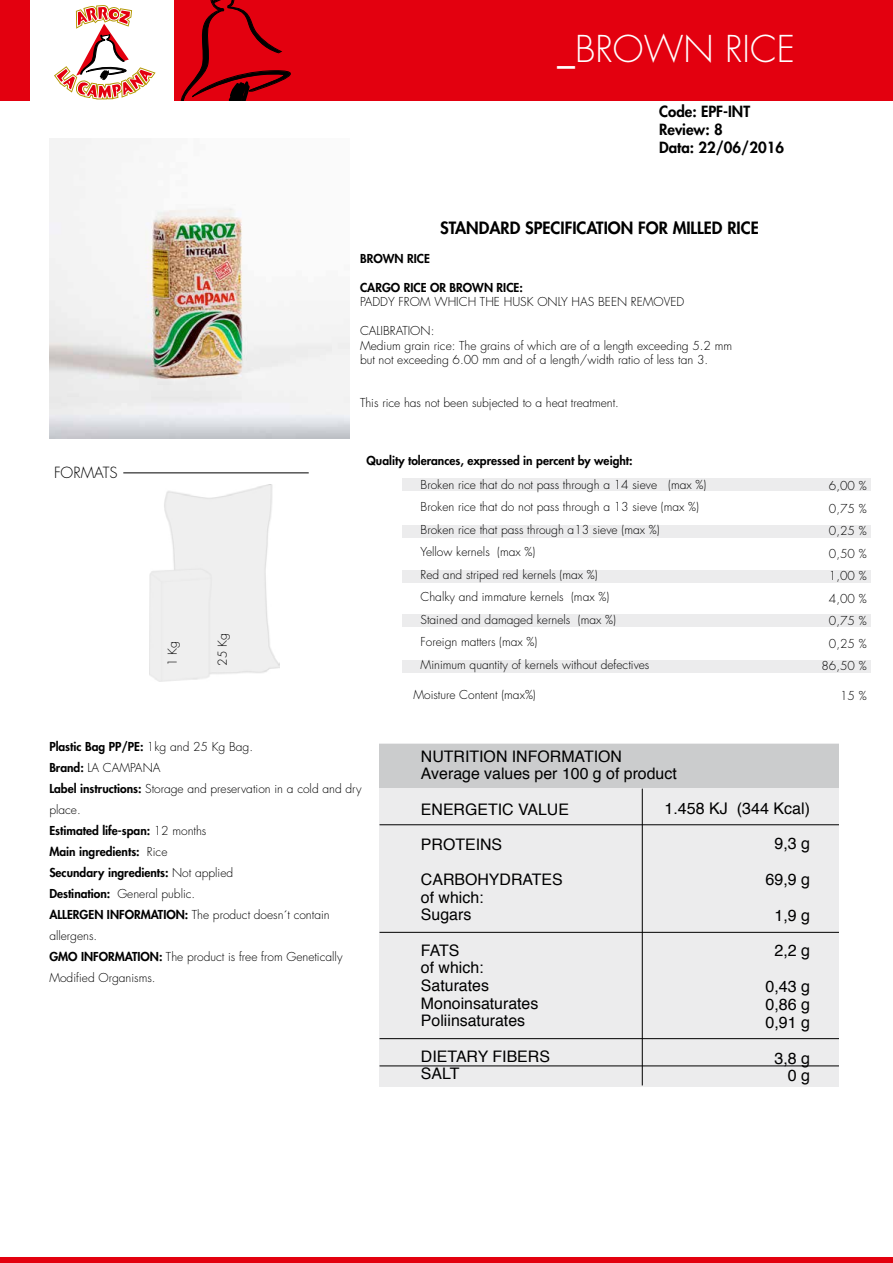
<style>
.page{position:relative;width:893px;height:1263px;background:#fff}
.page>*{position:absolute;margin:0;border:0;box-sizing:border-box;transform-origin:0 0}
.t1{font:300 36px "Futura";color:#fff}
.t2{font:800 16.5px "Futura";color:#000}
.t3{font:16.05px/17.9px "Helvetica";color:#000;text-align:justify}
.t4{font:15.9px/17.7px "Helvetica";color:#000}
.t5{font:800 15px/18px "Futura";color:#000}
.t6{font:300 15px "Futura";color:#000}
.t7{font:300 12px/22.5px "Futura";color:#000}
.t8{font:800 12px "Futura";color:#000}
.s1{font-weight:800}
</style>
<div class="page">
<img style="left:149px;top:485px;width:131px;height:196px">
<svg style="left:54px;top:5px;width:102px;height:95px"></svg>
<div style="left:0;top:0;width:30px;height:101px;background:#e3000f"></div>
<div style="left:174px;top:0;width:719px;height:101px;background:#e3000f"></div>
<svg style="left:180px;top:0;width:111px;height:101px"></svg>
<div style="left:0;top:1257px;width:893px;height:6px;background:#e3000f"></div>
<hr style="left:123px;top:473px;width:186px;height:1px;background:#000">
<div style="left:402px;top:478px;width:469px;height:13px;background:#ececed"></div>
<div style="left:402px;top:525px;width:469px;height:13px;background:#ececed"></div>
<div style="left:402px;top:570px;width:469px;height:13px;background:#ececed"></div>
<div style="left:402px;top:614px;width:469px;height:13px;background:#ececed"></div>
<div style="left:402px;top:660px;width:469px;height:13px;background:#ececed"></div>
<img style="left:50px;top:138px;width:299px;height:300px">
<div style="left:379px;top:743px;width:460px;height:343px;background:#ececed"></div>
<div style="left:379px;top:744px;width:460px;height:43px;background:#cbcccd"></div>
<hr style="left:379px;top:824px;width:460px;height:1px;background:#000">
<hr style="left:379px;top:932px;width:460px;height:1px;background:#000">
<hr style="left:379px;top:1038px;width:460px;height:1px;background:#000">
<hr style="left:379px;top:1066px;width:460px;height:1px;background:#000">
<hr style="left:642px;top:789px;width:1px;height:296px;background:#000">
<h1 class="t1" style="left:557px;top:25px;width:239px">_BROWN RICE</h1>
<p class="t5" style="left:659px;top:103px;width:126px">Code: EPF-INT<br>Review: 8<br>Data: 22/06/2016</p>
<h2 class="t2" style="left:440px;top:217px;width:320px">STANDARD SPECIFICATION FOR MILLED RICE</h2>
<p class="t8" style="left:360px;top:251px;width:71px">BROWN RICE</p>
<p class="t8" style="left:360px;top:280px;width:164px">CARGO RICE OR BROWN RICE:</p>
<p class="t7" style="left:360px;top:291px;width:326px">PADDY FROM WHICH THE HUSK ONLY HAS BEEN REMOVED</p>
<p class="t7" style="left:360px;top:324px;width:374px;line-height:14.4px">CALIBRATION:<br>Medium grain rice: The grains of which are of a length exceeding 5.2 mm but not exceeding 6.00 mm and of a length/width ratio of less tan 3.</p>
<p class="t7" style="left:360px;top:392px;width:260px">This rice has not been subjected to a heat treatment.</p>
<p class="t6" style="left:54px;top:463px;width:65px">FORMATS</p>
<p class="t7" style="left:161px;top:666px;width:26px;rotate:-90deg">1 Kg</p>
<p class="t7" style="left:211px;top:666px;width:34px;rotate:-90deg">25 Kg</p>
<p class="t8" style="left:367px;top:452px;width:268px">Quality tolerances, expressed in percent by weight:</p>
<p class="t7" style="left:421px;top:473px;width:287px">Broken rice that do not pass through a 14 sieve (max %)<br>Broken rice that do not pass through a 13 sieve (max %)<br>Broken rice that pass through a13 sieve (max %)<br>Yellow kernels (max %)<br>Red and striped red kernels (max %)<br>Chalky and immature kernels (max %)<br>Stained and damaged kernels (max %)<br>Foreign matters (max %)<br>Minimum quantity of kernels without defectives</p>
<p class="t7" style="left:413px;top:684px;width:124px">Moisture Content (max%)</p>
<p class="t7" style="left:821px;top:475px;width:47px;text-align:right">6,00 %<br>0,75 %<br>0,25 %<br>0,50 %<br>1,00 %<br>4,00 %<br>0,75 %<br>0,25 %<br>86,50 %</p>
<p class="t7" style="left:840px;top:685px;width:28px">15 %</p>
<p class="t7" style="left:49px;top:736px;width:314px;line-height:21px"><span class="s1">Plastic Bag PP/PE:</span> 1kg and 25 Kg Bag.<br><span class="s1">Brand:</span> LA CAMPANA<br><span class="s1">Label instructions:</span> Storage and preservation in a cold and dry place.<br><span class="s1">Estimated life-span:</span> 12 months<br><span class="s1">Main ingredients:</span> Rice<br><span class="s1">Secundary ingredients:</span> Not applied<br><span class="s1">Destination:</span> General public.<br><span class="s1">ALLERGEN INFORMATION:</span> The product doesn´t contain allergens.<br><span class="s1">GMO INFORMATION:</span> The product is free from Genetically<br>Modified Organisms.</p>
<h3 class="t4" style="left:421px;top:748px;width:257px">NUTRITION INFORMATION<br>Average values per 100 g of product</h3>
<h3 class="t4" style="left:421px;top:800px;width:150px">ENERGETIC VALUE</h3>
<h3 class="t4" style="left:421px;top:836px;width:83px">PROTEINS</h3>
<h3 class="t4" style="left:421px;top:871px;width:143px">CARBOHYDRATES of which:<br>Sugars</h3>
<h3 class="t4" style="left:421px;top:942px;width:119px">FATS<br>of which:<br>Saturates<br>Monoinsaturates<br>Poliinsaturates</h3>
<h3 class="t4" style="left:421px;top:1048px;width:130px">DIETARY FIBERS<br>SALT</h3>
<h3 class="t3" style="left:664px;top:799px;width:147px">1.458 KJ (344 Kcal)</h3>
<h3 class="t3" style="left:774px;top:835px;width:37px">9,3 g</h3>
<h3 class="t3" style="left:765px;top:871px;width:46px">69,9 g</h3>
<h3 class="t3" style="left:774px;top:907px;width:37px">1,9 g</h3>
<h3 class="t3" style="left:774px;top:942px;width:37px">2,2 g</h3>
<h3 class="t3" style="left:765px;top:978px;width:46px">0,43 g 0,86 g 0,91 g</h3>
<h3 class="t3" style="left:774px;top:1049px;width:37px;text-align:right">3,8 g<br>0 g</h3>
</div>
